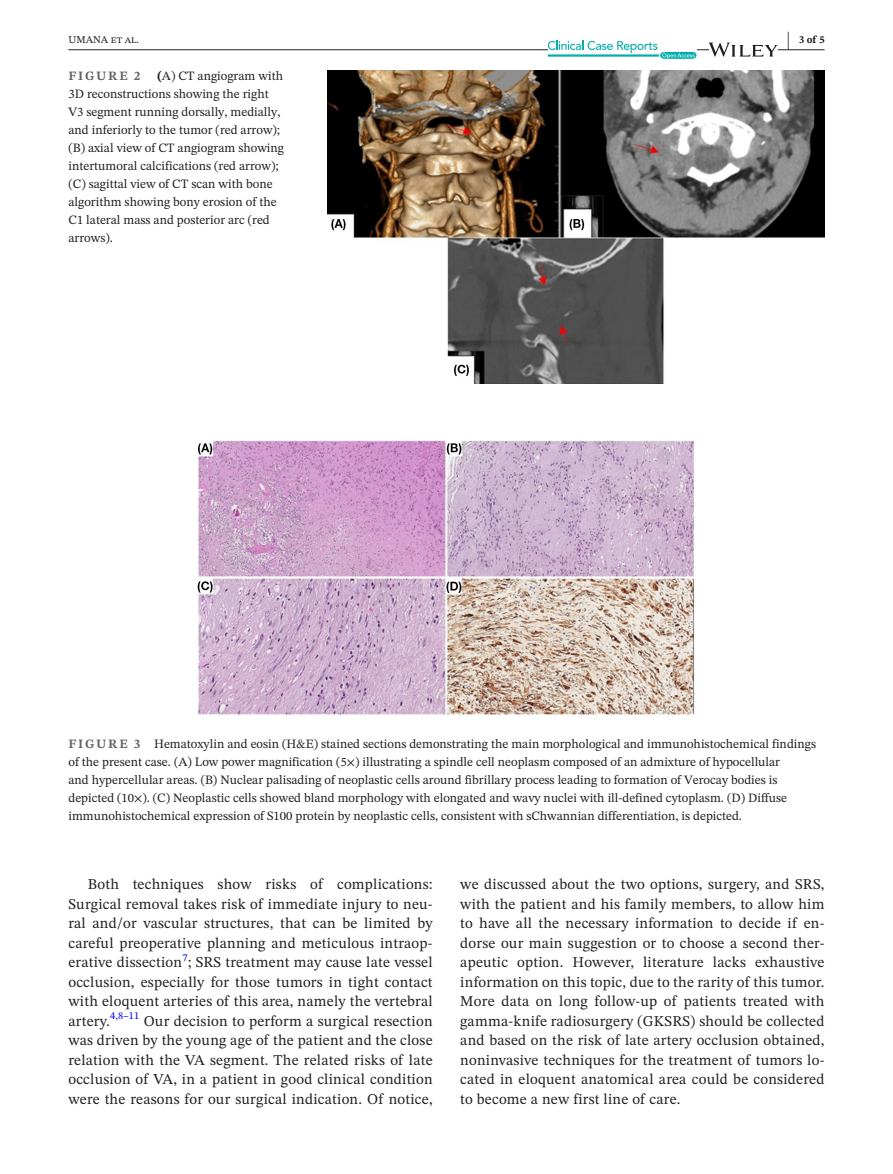
<style>
.page{position:relative;width:893px;height:1174px;background:#fff}
.page>*{position:absolute;margin:0;border:0;box-sizing:border-box;transform-origin:0 0}
.t1{font:700 21px "STIX Two Text";color:#231f20;scale:.42 1}
.t2{font:15px/19.5px "STIX Two Text";letter-spacing:.015em;color:#231f20;text-align:justify}
.t3{font:12.75px/18px "STIX Two Text";color:#231f20}
.t4{font:700 12.75px "STIX Two Text";letter-spacing:.14em;color:#636366}
.t5{font:10.5px "STIX Two Text";color:#231f20}
.t6{font:10.5px "STIX Two Text";color:#00f}
.t7{font:700 10.5px "STIX Two Text";color:#231f20}
.s1{font-weight:700}
.s2{font-weight:700;color:#636366}
.s3{font-family:"STIX"}
</style>
<div class="page">
<hr style="left:68px;top:49px;width:756px;height:1px;background:#231f20">
<svg style="left:548px;top:41px;width:148px;height:18px"></svg>
<svg style="left:709px;top:43px;width:68px;height:14px"></svg>
<img style="left:327px;top:70px;width:497px;height:314px">
<img style="left:198px;top:441px;width:497px;height:274px">
<h1 class="t1" style="left:787px;top:24px;width:8px">|</h1>
<p class="t5" style="left:68px;top:32px;width:72px">UMANA et al.</p>
<p class="t7" style="left:799px;top:32px;width:27px">3 of 5</p>
<p class="t3" style="left:68px;top:66px;width:217px;text-indent:88px"><span class="s1">(</span>A) CT angiogram with 3D reconstructions showing the right V3 segment running dorsally, medially, and inferiorly to the tumor (red arrow); (B) axial view of CT angiogram showing intertumoral calcifications (red arrow); (C) sagittal view of CT scan with bone algorithm showing bony erosion of the C1 lateral mass and posterior arc (red arrows).</p>
<p class="t4" style="left:68px;top:66px;width:73px">FIGURE 2</p>
<p class="t3" style="left:68px;top:734px;width:749px"><span class="s2">FIGURE 3</span> Hematoxylin and eosin (H&amp;E) stained sections demonstrating the main morphological and immunohistochemical findings of the present case. (A) Low power magnification (5<span class="s3">×</span>) illustrating a spindle cell neoplasm composed of an admixture of hypocellular<br>and hypercellular areas. (B) Nuclear palisading of neoplastic cells around fibrillary process leading to formation of Verocay bodies is depicted (10<span class="s3">×</span>). (C) Neoplastic cells showed bland morphology with elongated and wavy nuclei with ill-defined cytoplasm. (D) Diffuse immunohistochemical expression of S100 protein by neoplastic cells, consistent with sChwannian differentiation, is depicted.</p>
<p class="t2" style="left:68px;top:874px;width:366px;text-indent:20px">Both techniques show risks of complications:<br>Surgical removal takes risk of immediate injury to neu&shy;ral and/or vascular structures, that can be limited by careful preoperative planning and meticulous intraop&shy;erative dissection ; SRS treatment may cause late vessel</p>
<p class="t6" style="left:182px;top:949px;width:7px">7</p>
<p class="t2" style="left:68px;top:972px;width:366px">occlusion, especially for those tumors in tight contact with eloquent arteries of this area, namely the vertebral artery.</p>
<p class="t6" style="left:110px;top:1008px;width:31px">4,8–11</p>
<p class="t2" style="left:68px;top:1011px;width:366px;text-indent:75px">Our decision to perform a surgical resection was driven by the young age of the patient and the close relation with the VA segment. The related risks of late occlusion of VA, in a patient in good clinical condition were the reasons for our surgical indication. Of notice,</p>
<p class="t2" style="left:460px;top:874px;width:366px">we discussed about the two options, surgery, and SRS, with the patient and his family members, to allow him to have all the necessary information to decide if en&shy;dorse our main suggestion or to choose a second ther&shy;apeutic option. However, literature lacks exhaustive information on this topic, due to the rarity of this tumor.<br>More data on long follow-up of patients treated with gamma-knife radiosurgery (GKSRS) should be collected and based on the risk of late artery occlusion obtained, noninvasive techniques for the treatment of tumors lo&shy;cated in eloquent anatomical area could be considered to become a new first line of care.</p>
</div>
